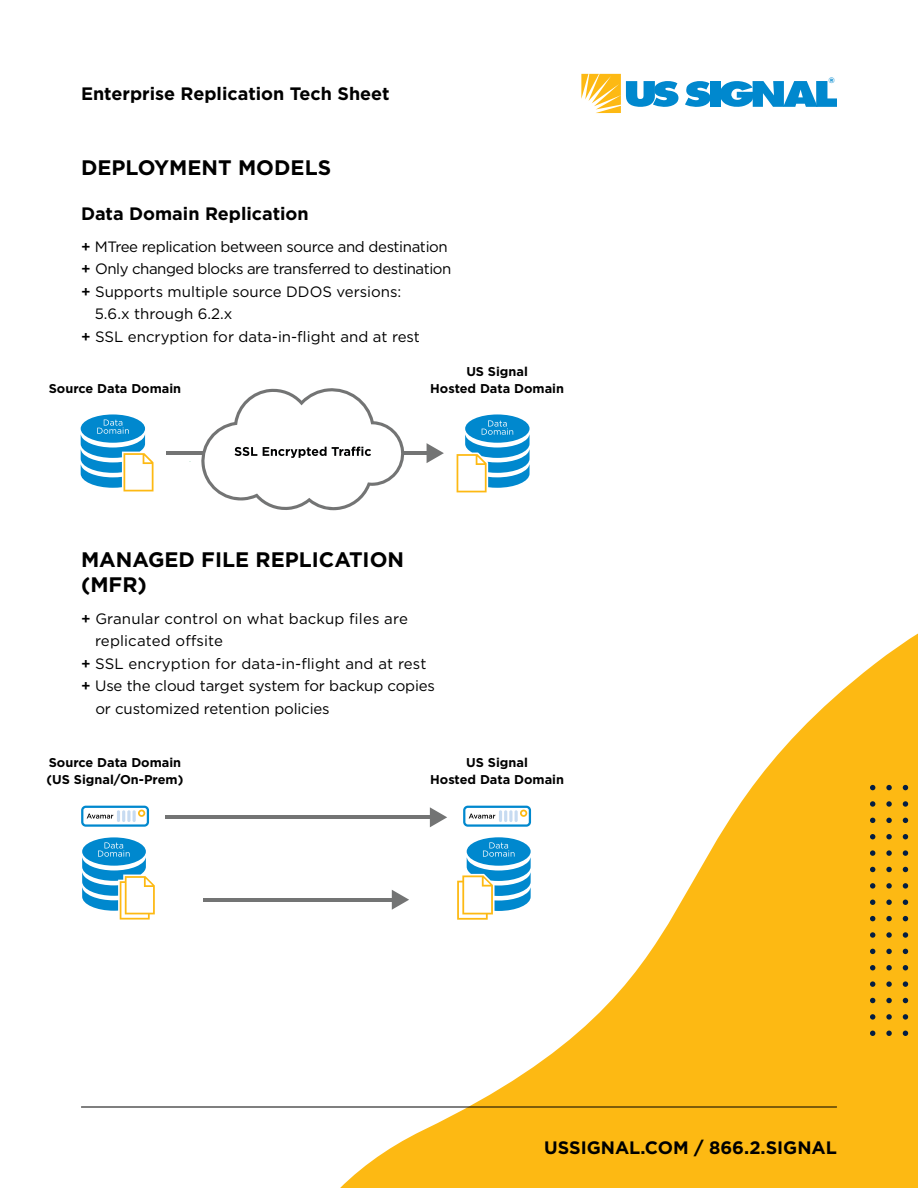
<style>
.page{position:relative;width:918px;height:1188px;background:#fff}
.page>*{position:absolute;margin:0;border:0;box-sizing:border-box;transform-origin:0 0}
.t1{font:700 21px/25.5px "Gotham";color:#000}
.t2{font:700 18px "Gotham";color:#000}
.t3{font:15px "Gotham";letter-spacing:-.01em;color:#000}
.t4{font:15px "Gotham";letter-spacing:.01em;color:#000}
.t5{font:15px "Gotham";letter-spacing:-.03em;color:#000}
.t6{font:700 12.75px/17.1px "Gotham";color:#000;text-align:center}
.t7{font:900 7.8px "Gotham";color:#0088ce}
.s1{font-weight:500}
</style>
<div class="page">
<svg style="left:313px;top:633px;width:605px;height:555px"></svg>
<svg style="left:581px;top:74px;width:98px;height:39px"></svg>
<svg style="left:685px;top:81px;width:25px;height:26px"></svg>
<div style="left:710px;top:81px;width:11px;height:26px;background:#0088ce"></div>
<svg style="left:721px;top:81px;width:116px;height:26px"></svg>
<hr style="left:81px;top:1107px;width:756px;height:1px;background:#000">
<svg style="left:903px;top:1031px;width:5px;height:5px"></svg>
<svg style="left:886px;top:1031px;width:6px;height:5px"></svg>
<svg style="left:870px;top:1031px;width:5px;height:5px"></svg>
<svg style="left:903px;top:1014px;width:5px;height:6px"></svg>
<svg style="left:886px;top:1014px;width:6px;height:6px"></svg>
<svg style="left:870px;top:1014px;width:5px;height:6px"></svg>
<svg style="left:903px;top:998px;width:5px;height:5px"></svg>
<svg style="left:886px;top:998px;width:6px;height:5px"></svg>
<svg style="left:870px;top:998px;width:5px;height:5px"></svg>
<svg style="left:903px;top:981px;width:5px;height:6px"></svg>
<svg style="left:886px;top:981px;width:6px;height:6px"></svg>
<svg style="left:870px;top:981px;width:5px;height:6px"></svg>
<svg style="left:903px;top:965px;width:5px;height:5px"></svg>
<svg style="left:886px;top:965px;width:6px;height:5px"></svg>
<svg style="left:870px;top:965px;width:5px;height:5px"></svg>
<svg style="left:903px;top:949px;width:5px;height:5px"></svg>
<svg style="left:886px;top:949px;width:6px;height:5px"></svg>
<svg style="left:870px;top:949px;width:5px;height:5px"></svg>
<svg style="left:903px;top:932px;width:5px;height:6px"></svg>
<svg style="left:886px;top:932px;width:6px;height:6px"></svg>
<svg style="left:870px;top:932px;width:5px;height:6px"></svg>
<svg style="left:903px;top:916px;width:5px;height:5px"></svg>
<svg style="left:886px;top:916px;width:6px;height:5px"></svg>
<svg style="left:870px;top:916px;width:5px;height:5px"></svg>
<svg style="left:903px;top:900px;width:5px;height:5px"></svg>
<svg style="left:886px;top:900px;width:6px;height:5px"></svg>
<svg style="left:870px;top:900px;width:5px;height:5px"></svg>
<svg style="left:903px;top:883px;width:5px;height:6px"></svg>
<svg style="left:886px;top:883px;width:6px;height:6px"></svg>
<svg style="left:870px;top:883px;width:5px;height:6px"></svg>
<svg style="left:903px;top:867px;width:5px;height:5px"></svg>
<svg style="left:886px;top:867px;width:6px;height:5px"></svg>
<svg style="left:870px;top:867px;width:5px;height:5px"></svg>
<svg style="left:903px;top:850px;width:5px;height:6px"></svg>
<svg style="left:886px;top:850px;width:6px;height:6px"></svg>
<svg style="left:870px;top:850px;width:5px;height:6px"></svg>
<svg style="left:903px;top:834px;width:5px;height:5px"></svg>
<svg style="left:886px;top:834px;width:6px;height:5px"></svg>
<svg style="left:870px;top:834px;width:5px;height:5px"></svg>
<svg style="left:903px;top:818px;width:5px;height:5px"></svg>
<svg style="left:886px;top:818px;width:6px;height:5px"></svg>
<svg style="left:870px;top:818px;width:5px;height:5px"></svg>
<svg style="left:903px;top:801px;width:5px;height:6px"></svg>
<svg style="left:886px;top:801px;width:6px;height:6px"></svg>
<svg style="left:870px;top:801px;width:5px;height:6px"></svg>
<svg style="left:903px;top:785px;width:5px;height:5px"></svg>
<svg style="left:886px;top:785px;width:6px;height:5px"></svg>
<svg style="left:870px;top:785px;width:5px;height:5px"></svg>
<hr style="left:203px;top:898px;width:192px;height:3px;background:#737474">
<svg style="left:392px;top:890px;width:17px;height:20px"></svg>
<hr style="left:165px;top:816px;width:268px;height:3px;background:#737474">
<svg style="left:430px;top:807px;width:17px;height:20px"></svg>
<svg style="left:81px;top:806px;width:68px;height:21px"></svg>
<svg style="left:82px;top:837px;width:64px;height:29px"></svg>
<svg style="left:82px;top:842px;width:73px;height:78px"></svg>
<div style="left:467px;top:837px;width:64px;height:29px;background:#0088ce;border-radius:50%"></div>
<svg style="left:457px;top:842px;width:74px;height:78px"></svg>
<svg style="left:463px;top:806px;width:68px;height:21px"></svg>
<hr style="left:166px;top:452px;width:263px;height:3px;background:#737474">
<svg style="left:427px;top:443px;width:17px;height:20px"></svg>
<svg style="left:200px;top:388px;width:205px;height:123px"></svg>
<svg style="left:81px;top:414px;width:64px;height:29px"></svg>
<svg style="left:81px;top:420px;width:73px;height:71px"></svg>
<svg style="left:465px;top:414px;width:65px;height:29px"></svg>
<svg style="left:457px;top:420px;width:73px;height:72px"></svg>
<p class="t2" style="left:81px;top:82px;width:310px">Enterprise Replication Tech Sheet</p>
<h1 class="t1" style="left:81px;top:155px;width:252px">DEPLOYMENT MODELS</h1>
<p class="t2" style="left:81px;top:202px;width:229px">Data Domain Replication</p>
<p class="t3" style="left:81px;top:237px;width:368px"><span class="s1">+</span> MTree replication between source and destination</p>
<p class="t5" style="left:81px;top:259px;width:372px"><span class="s1">+</span> Only changed blocks are transferred to destination</p>
<p class="t3" style="left:81px;top:282px;width:322px"><span class="s1">+</span> Supports multiple source DDOS versions:</p>
<p class="t3" style="left:95px;top:304px;width:139px">5.6.x through 6.2.x</p>
<p class="t3" style="left:81px;top:327px;width:341px"><span class="s1">+</span> SSL encryption for data-in-flight and at rest</p>
<p class="t6" style="left:49px;top:380px;width:134px">Source Data Domain</p>
<p class="t6" style="left:430px;top:363px;width:135px">US Signal<br>Hosted Data Domain</p>
<h1 class="t1" style="left:81px;top:546px;width:325px">MANAGED FILE REPLICATION (MFR)</h1>
<p class="t4" style="left:81px;top:609px;width:328px"><span class="s1">+</span> Granular control on what backup files are</p>
<p class="t4" style="left:95px;top:631px;width:130px">replicated offsite</p>
<p class="t4" style="left:81px;top:654px;width:347px"><span class="s1">+</span> SSL encryption for data-in-flight and at rest</p>
<p class="t3" style="left:81px;top:676px;width:356px"><span class="s1">+</span> Use the cloud target system for backup copies</p>
<p class="t3" style="left:95px;top:699px;width:236px">or customized retention policies</p>
<p class="t6" style="left:47px;top:754px;width:138px;text-align:left">Source Data Domain (US Signal/On-Prem)</p>
<p class="t6" style="left:430px;top:754px;width:135px">US Signal<br>Hosted Data Domain</p>
<p class="t7" style="left:828px;top:76px;width:8px">®</p>
<p class="t2" style="left:544px;top:1136px;width:294px">USSIGNAL.COM / 866.2.SIGNAL</p>
</div>
